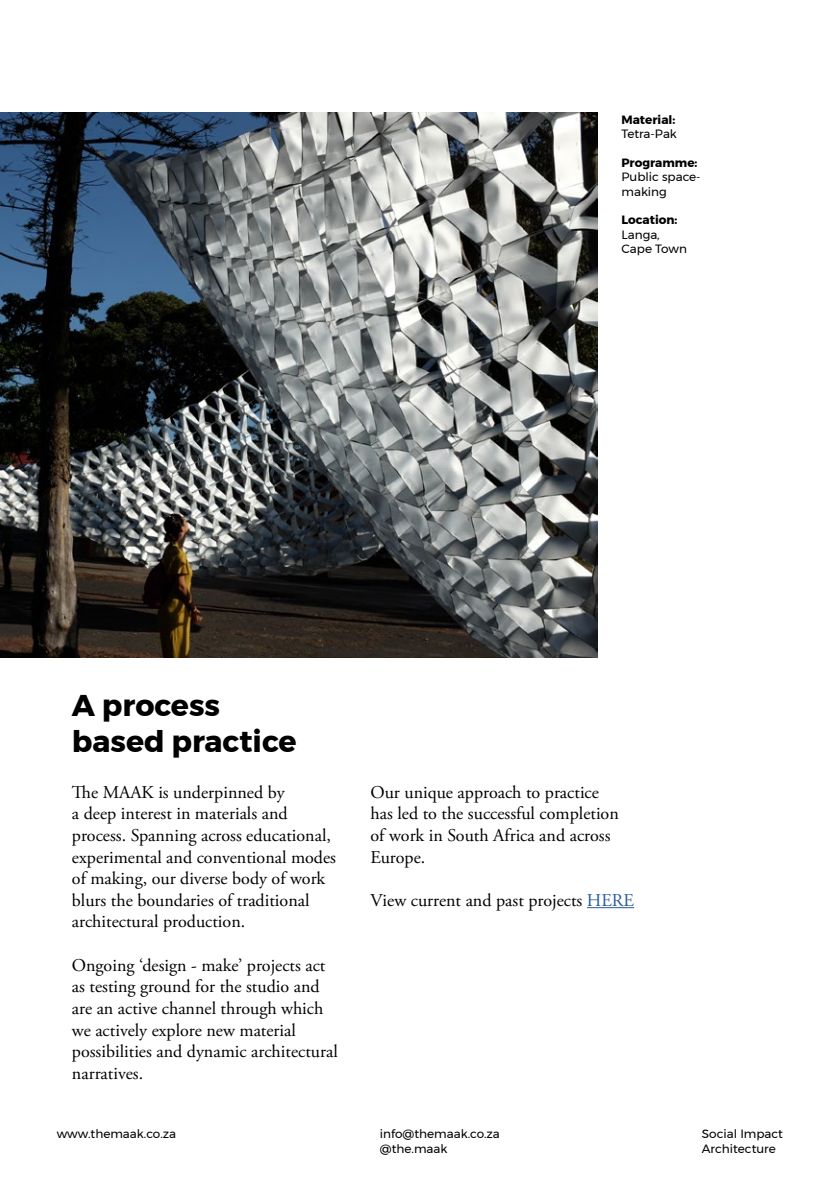
<style>
.page{position:relative;width:840px;height:1191px;background:#fff}
.page>*{position:absolute;margin:0;border:0;box-sizing:border-box;transform-origin:0 0}
.t1{font:700 30px/36px "Montserrat";color:#000}
.t2{font:18px/21.6px "Adobe Garamond Pro";color:#000}
.t3{font:12px/14.4px "Montserrat";color:#000}
.t4{font:700 12px "Montserrat";color:#000}
.s1{color:#275b9b}
</style>
<div class="page">
<hr style="left:586px;top:907px;width:47px;height:1px;background:#275b9b">
<img style="left:0;top:112px;width:597px;height:546px">
<p class="t4" style="left:621px;top:110px;width:55px">Material:</p>
<p class="t3" style="left:621px;top:126px;width:57px">Tetra-Pak</p>
<p class="t4" style="left:621px;top:153px;width:78px">Programme:</p>
<p class="t3" style="left:621px;top:170px;width:81px">Public space&shy;making</p>
<p class="t4" style="left:621px;top:211px;width:57px">Location:</p>
<p class="t3" style="left:621px;top:227px;width:67px">Langa,<br>Cape Town</p>
<h1 class="t1" style="left:72px;top:687px;width:226px">A process based practice</h1>
<p class="t2" style="left:72px;top:782px;width:265px">The MAAK is underpinned by<br>a deep interest in materials and process. Spanning across educational, experimental and conventional modes of making, our diverse body of work blurs the boundaries of traditional architectural production.</p>
<p class="t2" style="left:72px;top:954px;width:267px">Ongoing ‘design - make’ projects act as testing ground for the studio and are an active channel through which we actively explore new material possibilities and dynamic architectural narratives.</p>
<p class="t2" style="left:370px;top:782px;width:250px">Our unique approach to practice has led to the successful completion of work in South Africa and across<br>Europe.</p>
<p class="t2" style="left:370px;top:890px;width:265px">View current and past projects <span class="s1">HERE</span></p>
<p class="t3" style="left:57px;top:1126px;width:121px">www.themaak.co.za</p>
<p class="t3" style="left:380px;top:1126px;width:121px">info@themaak.co.za @the.maak</p>
<p class="t3" style="left:701px;top:1126px;width:83px">Social Impact<br>Architecture</p>
</div>
